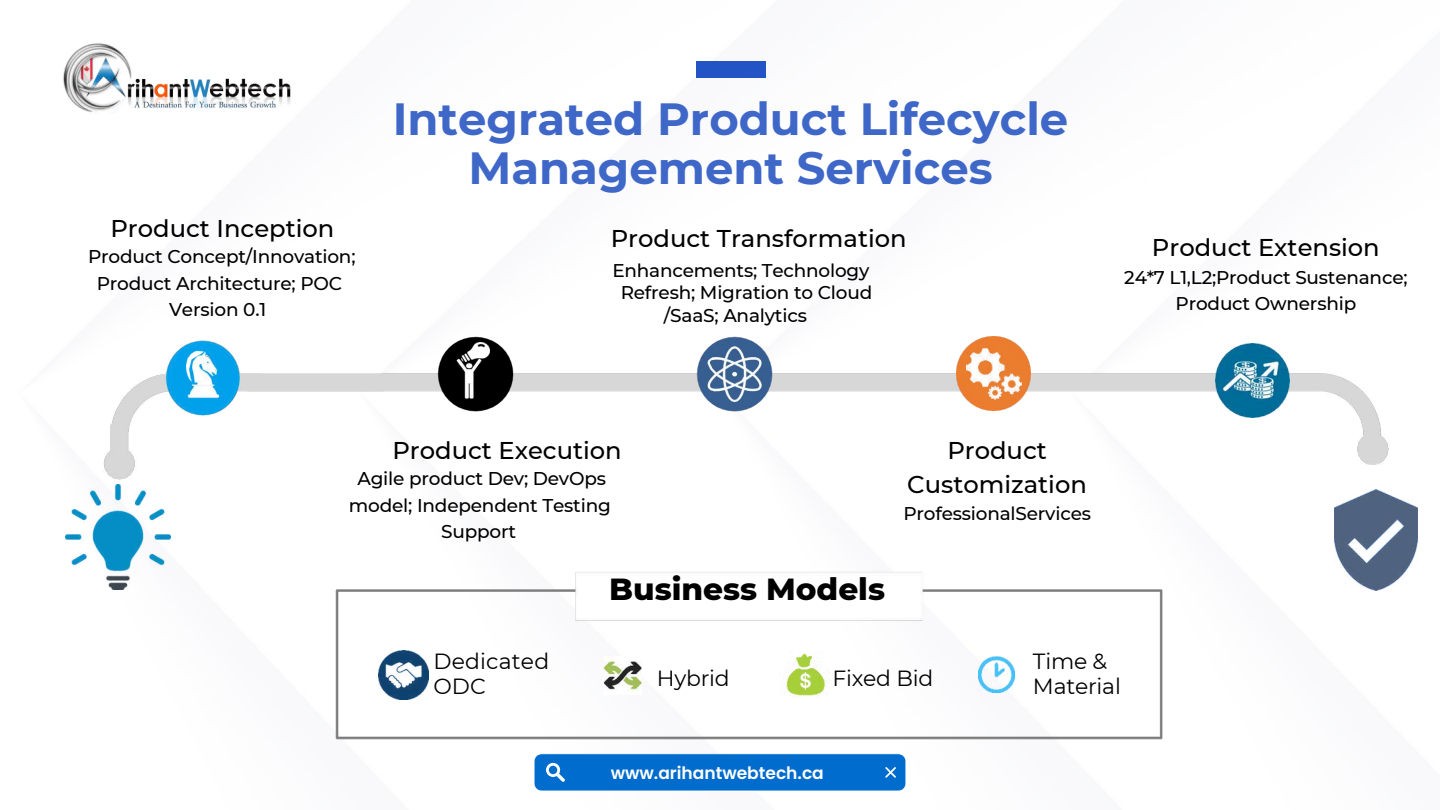
<style>
.page{position:relative;width:1440px;height:810px;background:#fff}
.page>*{position:absolute;margin:0;border:0;box-sizing:border-box;transform-origin:0 0}
.t1{font:700 45px/48.8px "Montserrat";color:#3e67c8;text-align:center}
.t2{font:800 31.1px "Montserrat";color:#000}
.t3{font:500 24.2px/33.8px "Montserrat";color:#000;text-align:center}
.t4{font:21.9px/25.3px "Montserrat";letter-spacing:-.01em;color:#000}
.t5{font:21.9px/25.3px "Montserrat";letter-spacing:.01em;color:#000}
.t6{font:500 18.5px/26.5px "Montserrat";letter-spacing:-.01em;color:#000;text-align:center}
.t7{font:500 18.4px/26.2px "Montserrat";letter-spacing:-.01em;color:#000;text-align:center}
.t8{font:600 17.1px "Poppins";color:#fff}
</style>
<div class="page">
<div style="left:696px;top:62px;width:69px;height:16px;background:#2254c5"></div>
<svg style="left:534px;top:753px;width:372px;height:38px;background:#0f74cf"></svg>
<img style="left:63px;top:43px;width:228px;height:69px">
<img style="left:103px;top:336px;width:1286px;height:144px">
<img style="left:186px;top:352px;width:17px;height:30px">
<svg style="left:207px;top:354px;width:4px;height:5px"></svg>
<img style="left:431px;top:336px;width:89px;height:83px">
<img style="left:690px;top:336px;width:89px;height:83px">
<img style="left:462px;top:343px;width:27px;height:18px">
<img style="left:957px;top:337px;width:73px;height:73px">
<img style="left:1216px;top:344px;width:73px;height:73px">
<img style="left:966px;top:346px;width:56px;height:56px">
<img style="left:65px;top:484px;width:105px;height:105px">
<img style="left:1335px;top:489px;width:83px;height:101px">
<img style="left:335px;top:571px;width:828px;height:169px">
<img style="left:979px;top:656px;width:36px;height:37px">
<img style="left:379px;top:650px;width:49px;height:50px">
<img style="left:603px;top:656px;width:38px;height:38px">
<img style="left:779px;top:652px;width:52px;height:45px">
<h3 class="t3" style="left:110px;top:211px;width:225px">Product Inception</h3>
<p class="t6" style="left:88px;top:243px;width:269px">Product Concept/Innovation;<br>Product Architecture; POC<br>Version 0.1</p>
<h1 class="t1" style="left:393px;top:94px;width:677px">Integrated Product Lifecycle<br>Management Services</h1>
<h3 class="t3" style="left:611px;top:221px;width:297px">Product Transformation</h3>
<p class="t7" style="left:612px;top:259px;width:261px;line-height:21.9px">Enhancements; Technology<br>Refresh; Migration to Cloud</p>
<p class="t6" style="left:664px;top:302px;width:145px">/SaaS; Analytics</p>
<h3 class="t3" style="left:1152px;top:230px;width:229px">Product Extension</h3>
<p class="t7" style="left:1124px;top:264px;width:285px">24*7 L1,L2;Product Sustenance;<br>Product Ownership</p>
<h3 class="t3" style="left:392px;top:433px;width:231px">Product Execution</h3>
<p class="t6" style="left:349px;top:465px;width:263px">Agile product Dev; DevOps model; Independent Testing<br>Support</p>
<h2 class="t2" style="left:609px;top:570px;width:277px">Business Models</h2>
<h3 class="t3" style="left:907px;top:433px;width:181px">Product<br>Customization</h3>
<p class="t7" style="left:903px;top:501px;width:189px">ProfessionalServices</p>
<p class="t5" style="left:433px;top:648px;width:117px">Dedicated<br>ODC</p>
<p class="t4" style="left:657px;top:666px;width:74px">Hybrid</p>
<p class="t4" style="left:832px;top:666px;width:102px">Fixed Bid</p>
<p class="t8" style="left:611px;top:761px;width:215px">www.arihantwebtech.ca</p>
<p class="t4" style="left:1033px;top:648px;width:89px">Time &amp;<br>Material</p>
</div>
